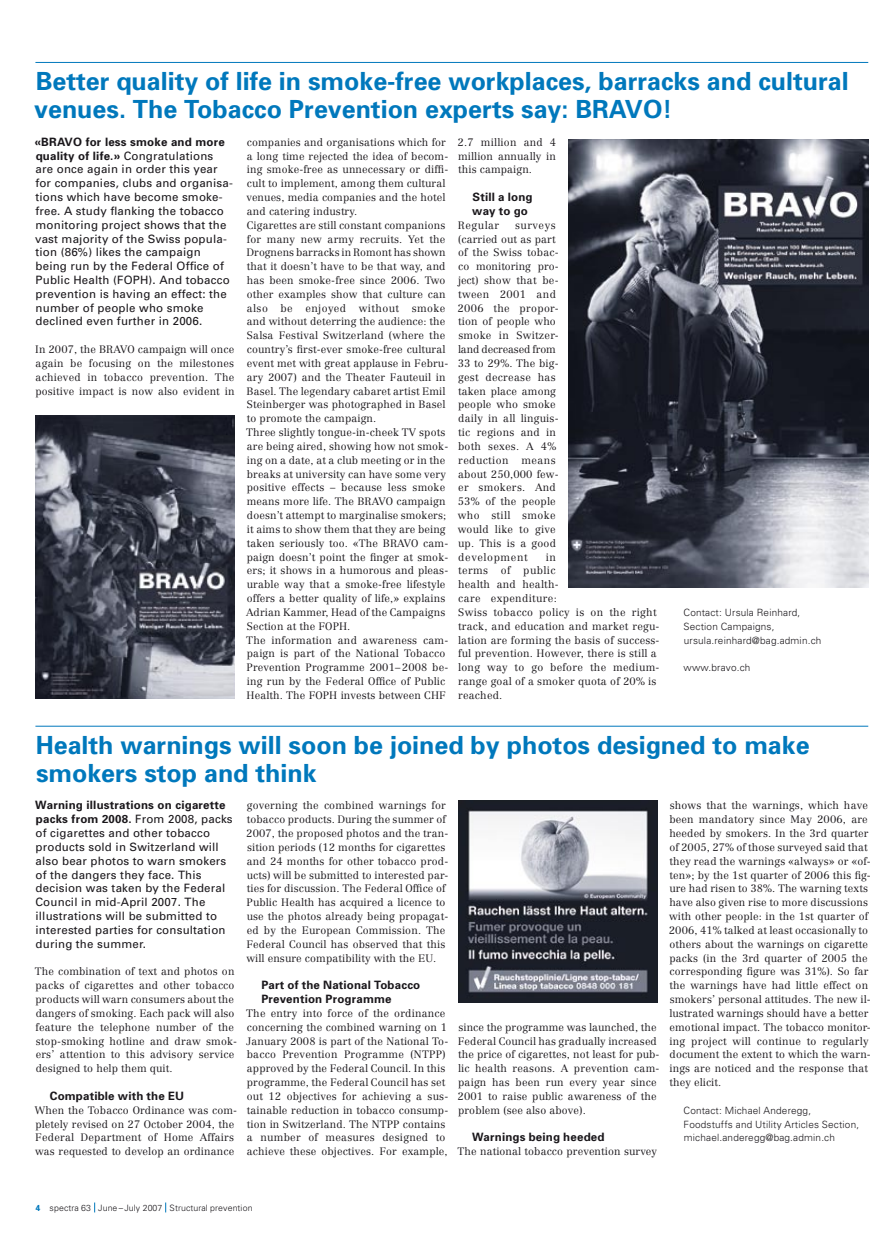
<style>
.page{position:relative;width:886px;height:1241px;background:#fff}
.page>*{position:absolute;margin:0;border:0;box-sizing:border-box;transform-origin:0 0}
.t1{font:700 25px/27.6px "Univers";color:#0078bc}
.t2{font:11.5px/13.9px "Univers";letter-spacing:.015em;color:#1a171b}
.t3{font:700 11.5px/13.9px "Univers";letter-spacing:.015em;color:#1a171b}
.t4{font:300 10.62px/13.9px "Centennial";letter-spacing:.01em;color:#1a171b}
.t5{font:300 10.62px "Centennial";letter-spacing:.05em;color:#1a171b}
.t6{font:300 10px/13.9px "Univers";letter-spacing:.015em;color:#1a171b}
.t7{font:300 8.75px "Univers";letter-spacing:.01em;color:#1a171b}
.s1{font-weight:700}
</style>
<div class="page">
<hr style="left:35px;top:62px;width:833px;height:1px;background:#0078bc">
<hr style="left:35px;top:725px;width:833px;height:1px;background:#0078bc">
<img style="left:35px;top:416px;width:199px;height:282px">
<img style="left:568px;top:139px;width:300px;height:448px">
<img style="left:458px;top:800px;width:199px;height:202px">
<h1 class="t1" style="left:34px;top:67px;width:816px">Better quality of life in smoke-free workplaces, barracks and cultural venues. The Tobacco Prevention experts say: BRAVO!</h1>
<p class="t2" style="left:35px;top:134px;width:200px"><span class="s1">«BRAVO for less smoke and more quality of life.»</span> Congratulations<br>are once again in order this year for companies, clubs and organisa&shy;tions which have become smoke&shy;free. A study flanking the tobacco monitoring project shows that the vast majority of the Swiss popula&shy;tion (86%) likes the campaign being run by the Federal Office of<br>Public Health (FOPH). And tobacco prevention is having an effect: the number of people who smoke declined even further in 2006.</p>
<p class="t4" style="left:35px;top:342px;width:201px;text-align:justify">In 2007, the BRAVO campaign will once again be focusing on the milestones achieved in tobacco prevention. The positive impact is now also evident in</p>
<p class="t4" style="left:246px;top:135px;width:204px">companies and organisations which for a long time rejected the idea of becom&shy;ing smoke-free as unnecessary or diffi&shy;cult to implement, among them cultural venues, media companies and the hotel and catering industry.<br>Cigarettes are still constant companions for many new army recruits. Yet the Drognens barracks in Romont has shown that it doesn’t have to be that way, and has been smoke-free since 2006. Two other examples show that culture can also be enjoyed without smoke and without deterring the audience: the Salsa Festival Switzerland (where the country’s first-ever smoke-free cultural event met with great applause in Febru&shy;ary 2007) and the Theater Fauteuil in Basel. The legendary cabaret artist Emil Steinberger was photographed in Basel to promote the campaign.<br>Three slightly tongue-in-cheek TV spots are being aired, showing how not smok&shy;ing on a date, at a club meeting or in the breaks at university can have some very positive effects – because less smoke means more life. The BRAVO campaign doesn’t attempt to marginalise smokers; it aims to show them that they are being taken seriously too. «The BRAVO cam&shy;paign doesn’t point the finger at smok&shy;ers; it shows in a humorous and pleas&shy;urable way that a smoke-free lifestyle offers a better quality of life,» explains Adrian Kammer, Head of the Campaigns Section at the FOPH.<br>The information and awareness cam&shy;paign is part of the National Tobacco Prevention Programme 2001–2008 be&shy;ing run by the Federal Office of Public Health. The FOPH invests between CHF</p>
<p class="t4" style="left:457px;top:135px;width:100px;text-align:justify">2.7 million and 4 million annually in this campaign.</p>
<p class="t3" style="left:472px;top:189px;width:62px">Still a long way to go</p>
<p class="t5" style="left:458px;top:218px;width:43px">Regular</p>
<p class="t4" style="left:457px;top:218px;width:103px;text-indent:57px">surveys (carried out as part of the Swiss tobac&shy;co monitoring pro&shy;ject) show that be&shy;tween 2001 and<br>2006 the propor&shy;tion of people who smoke in Switzer&shy;land decreased from<br>33 to 29%. The big&shy;gest decrease has taken place among people who smoke daily in all linguis&shy;tic regions and in both sexes. A 4% reduction means about 250,000 few&shy;er smokers. And<br>53% of the people who still smoke would like to give up. This is a good development</p>
<p class="t4" style="left:458px;top:549px;width:203px;text-indent:88px">in<br>terms of public<br>health and health-<br>care expenditure:<br>Swiss tobacco policy is on the right track, and education and market regu&shy;lation are forming the basis of success&shy;ful prevention. However, there is still a long way to go before the medium&shy;range goal of a smoker quota of 20% is reached.</p>
<p class="t6" style="left:683px;top:605px;width:139px">Contact: Ursula Reinhard,<br>Section Campaigns, ursula.reinhard@bag.admin.ch</p>
<p class="t6" style="left:683px;top:660px;width:68px">www.bravo.ch</p>
<h1 class="t1" style="left:36px;top:730px;width:775px">Health warnings will soon be joined by photos designed to make smokers stop and think</h1>
<p class="t2" style="left:35px;top:798px;width:199px"><span class="s1">Warning illustrations on cigarette packs from 2008.</span> From 2008, packs of cigarettes and other tobacco products sold in Switzerland will also bear photos to warn smokers of the dangers they face. This decision was taken by the Federal<br>Council in mid-April 2007. The illustrations will be submitted to interested parties for consultation during the summer.</p>
<p class="t4" style="left:35px;top:964px;width:204px">The combination of text and photos on packs of cigarettes and other tobacco products will warn consumers about the dangers of smoking. Each pack will also feature the telephone number of the stop-smoking hotline and draw smok&shy;ers’ attention to this advisory service designed to help them quit.</p>
<p class="t3" style="left:50px;top:1088px;width:136px">Compatible with the EU</p>
<p class="t4" style="left:35px;top:1102px;width:204px">When the Tobacco Ordinance was com&shy;pletely revised on 27 October 2004, the Federal Department of Home Affairs was requested to develop an ordinance</p>
<p class="t4" style="left:246px;top:798px;width:203px">governing the combined warnings for tobacco products. During the summer of 2007, the proposed photos and the tran&shy;sition periods (12 months for cigarettes and 24 months for other tobacco prod&shy;ucts) will be submitted to interested par&shy;ties for discussion. The Federal Office of Public Health has acquired a licence to use the photos already being propagat&shy;ed by the European Commission. The Federal Council has observed that this will ensure compatibility with the EU.</p>
<p class="t3" style="left:261px;top:977px;width:160px">Part of the National Tobacco<br>Prevention Programme</p>
<p class="t4" style="left:246px;top:1005px;width:204px">The entry into force of the ordinance concerning the combined warning on 1<br>January 2008 is part of the National To&shy;bacco Prevention Programme (NTPP) approved by the Federal Council. In this programme, the Federal Council has set out 12 objectives for achieving a sus&shy;tainable reduction in tobacco consump&shy;tion in Switzerland. The NTPP contains a number of measures designed to achieve these objectives. For example,</p>
<p class="t4" style="left:669px;top:798px;width:203px">shows that the warnings, which have been mandatory since May 2006, are heeded by smokers. In the 3rd quarter of 2005, 27% of those surveyed said that they read the warnings «always» or «of&shy;ten»; by the 1st quarter of 2006 this fig&shy;ure had risen to 38%. The warning texts have also given rise to more discussions with other people: in the 1st quarter of 2006, 41% talked at least occasionally to others about the warnings on cigarette packs (in the 3rd quarter of 2005 the corresponding figure was 31%). So far the warnings have had little effect on smokers’ personal attitudes. The new il&shy;lustrated warnings should have a better emotional impact. The tobacco monitor&shy;ing project will continue to regularly document the extent to which the warn&shy;ings are noticed and the response that they elicit.</p>
<p class="t6" style="left:683px;top:1102px;width:177px">Contact: Michael Anderegg,<br>Foodstuffs and Utility Articles Section, michael.anderegg@bag.admin.ch</p>
<p class="t4" style="left:457px;top:1019px;width:203px">since the programme was launched, the Federal Council has gradually increased the price of cigarettes, not least for pub&shy;lic health reasons. A prevention cam&shy;paign has been run every year since 2001 to raise public awareness of the problem (see also above).</p>
<p class="t3" style="left:472px;top:1129px;width:134px">Warnings being heeded</p>
<p class="t4" style="left:457px;top:1144px;width:201px">The national tobacco prevention survey</p>
<p class="t7" style="left:50px;top:1201px;width:204px">spectra 63 June – July 2007 Structural prevention</p>
</div>
